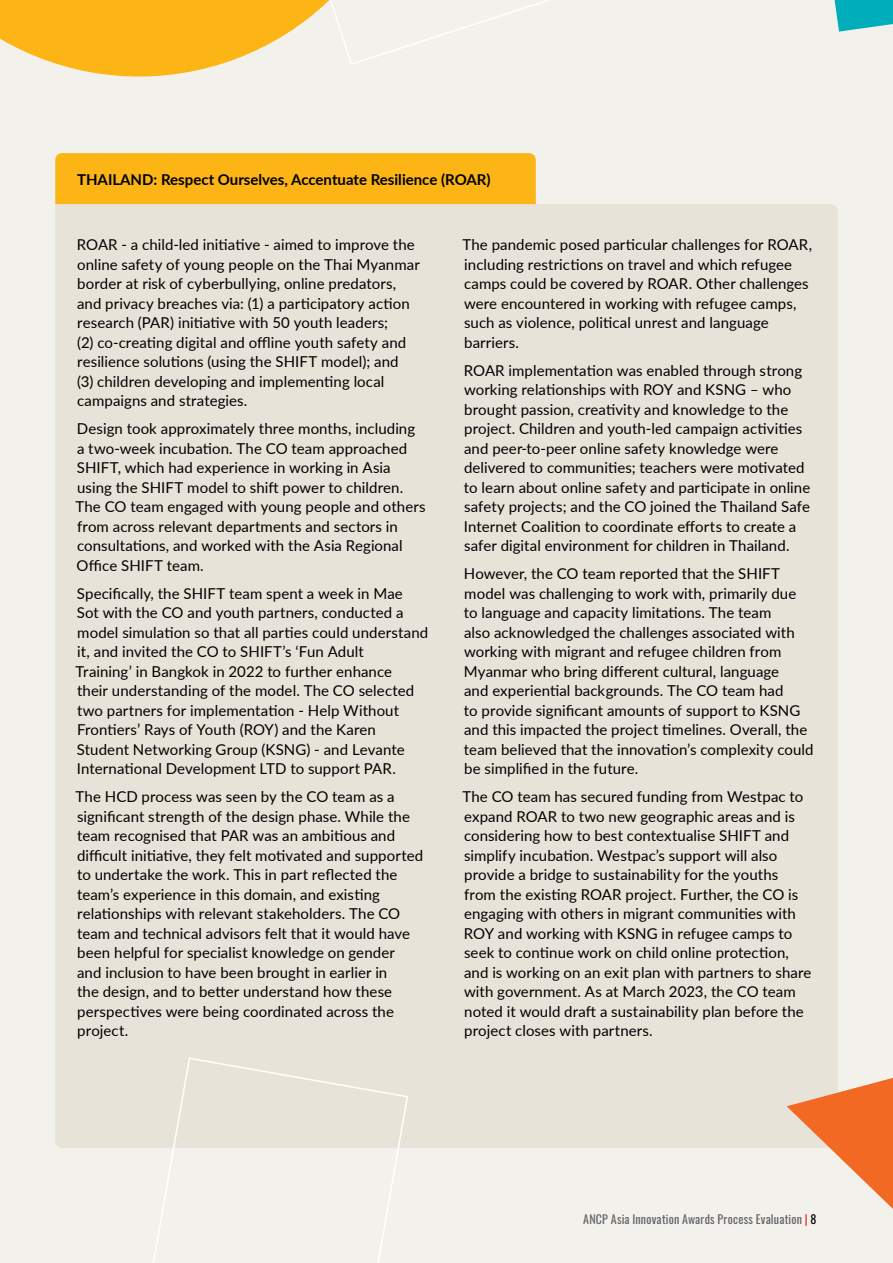
<style>
.page{position:relative;width:893px;height:1263px;background:#f3f1ec}
.page>*{position:absolute;margin:0;border:0;box-sizing:border-box;transform-origin:0 0}
.t1{font:15px/19.5px "Lato";letter-spacing:.005em;color:#000}
.t2{font:700 15px "Lato";color:#000}
.t3{font:12px "Oswald";letter-spacing:.02em;color:#636466}
.s1{color:#ed1d24}
.s2{color:#000}
</style>
<div class="page">
<svg style="left:448px;top:0;width:102px;height:33px"></svg>
<svg style="left:0;top:0;width:448px;height:77px;fill:#fcb515"></svg>
<div style="left:55px;top:204px;width:783px;height:944px;background:#e7e3d8"></div>
<div style="left:55px;top:153px;width:481px;height:51px;background:#fcb515"></div>
<svg style="left:787px;top:1078px;width:106px;height:131px"></svg>
<svg style="left:835px;top:0;width:58px;height:32px;background:#25b7c2"></svg>
<svg style="left:149px;top:1056px;width:260px;height:207px"></svg>
<p class="t2" style="left:77px;top:168px;width:415px">THAILAND: Respect Ourselves, Accentuate Resilience (ROAR)</p>
<p class="t1" style="left:77px;top:234px;width:344px">ROAR - a child-led initiative - aimed to improve the online safety of young people on the Thai Myanmar border at risk of cyberbullying, online predators, and privacy breaches via: (1) a participatory action research (PAR) initiative with 50 youth leaders;<br>(2) co-creating digital and offline youth safety and resilience solutions (using the SHIFT model); and<br>(3) children developing and implementing local campaigns and strategies.</p>
<p class="t1" style="left:75px;top:418px;width:352px">Design took approximately three months, including<br>a two-week incubation. The CO team approached SHIFT, which had experience in working in Asia using the SHIFT model to shift power to children.<br>The CO team engaged with young people and others from across relevant departments and sectors in consultations, and worked with the Asia Regional Office SHIFT team.</p>
<p class="t1" style="left:75px;top:583px;width:354px">Specifically, the SHIFT team spent a week in Mae<br>Sot with the CO and youth partners, conducted a model simulation so that all parties could understand it, and invited the CO to SHIFT’s ‘Fun Adult<br>Training’ in Bangkok in 2022 to further enhance<br>their understanding of the model. The CO selected two partners for implementation - Help Without Frontiers’ Rays of Youth (ROY) and the Karen Student Networking Group (KSNG) - and Levante International Development LTD to support PAR.</p>
<p class="t1" style="left:75px;top:786px;width:349px">The HCD process was seen by the CO team as a significant strength of the design phase. While the team recognised that PAR was an ambitious and difficult initiative, they felt motivated and supported to undertake the work. This in part reflected the team’s experience in this domain, and existing relationships with relevant stakeholders. The CO team and technical advisors felt that it would have been helpful for specialist knowledge on gender<br>and inclusion to have been brought in earlier in<br>the design, and to better understand how these perspectives were being coordinated across the project.</p>
<p class="t1" style="left:462px;top:234px;width:351px">The pandemic posed particular challenges for ROAR, including restrictions on travel and which refugee camps could be covered by ROAR. Other challenges were encountered in working with refugee camps, such as violence, political unrest and language barriers.</p>
<p class="t1" style="left:464px;top:360px;width:348px">ROAR implementation was enabled through strong working relationships with ROY and KSNG – who brought passion, creativity and knowledge to the project. Children and youth-led campaign activities and peer-to-peer online safety knowledge were delivered to communities; teachers were motivated to learn about online safety and participate in online safety projects; and the CO joined the Thailand Safe Internet Coalition to coordinate efforts to create a safer digital environment for children in Thailand.</p>
<p class="t1" style="left:464px;top:563px;width:351px">However, the CO team reported that the SHIFT model was challenging to work with, primarily due to language and capacity limitations. The team<br>also acknowledged the challenges associated with working with migrant and refugee children from Myanmar who bring different cultural, language<br>and experiential backgrounds. The CO team had<br>to provide significant amounts of support to KSNG and this impacted the project timelines. Overall, the team believed that the innovation’s complexity could be simplified in the future.</p>
<p class="t1" style="left:462px;top:786px;width:350px">The CO team has secured funding from Westpac to expand ROAR to two new geographic areas and is considering how to best contextualise SHIFT and simplify incubation. Westpac’s support will also provide a bridge to sustainability for the youths from the existing ROAR project. Further, the CO is engaging with others in migrant communities with ROY and working with KSNG in refugee camps to seek to continue work on child online protection, and is working on an exit plan with partners to share with government. As at March 2023, the CO team noted it would draft a sustainability plan before the project closes with partners.</p>
<p class="t3" style="left:583px;top:1208px;width:235px">ANCP Asia Innovation Awards Process Evaluation <span class="s1">|</span> <span class="s2">8</span></p>
</div>
